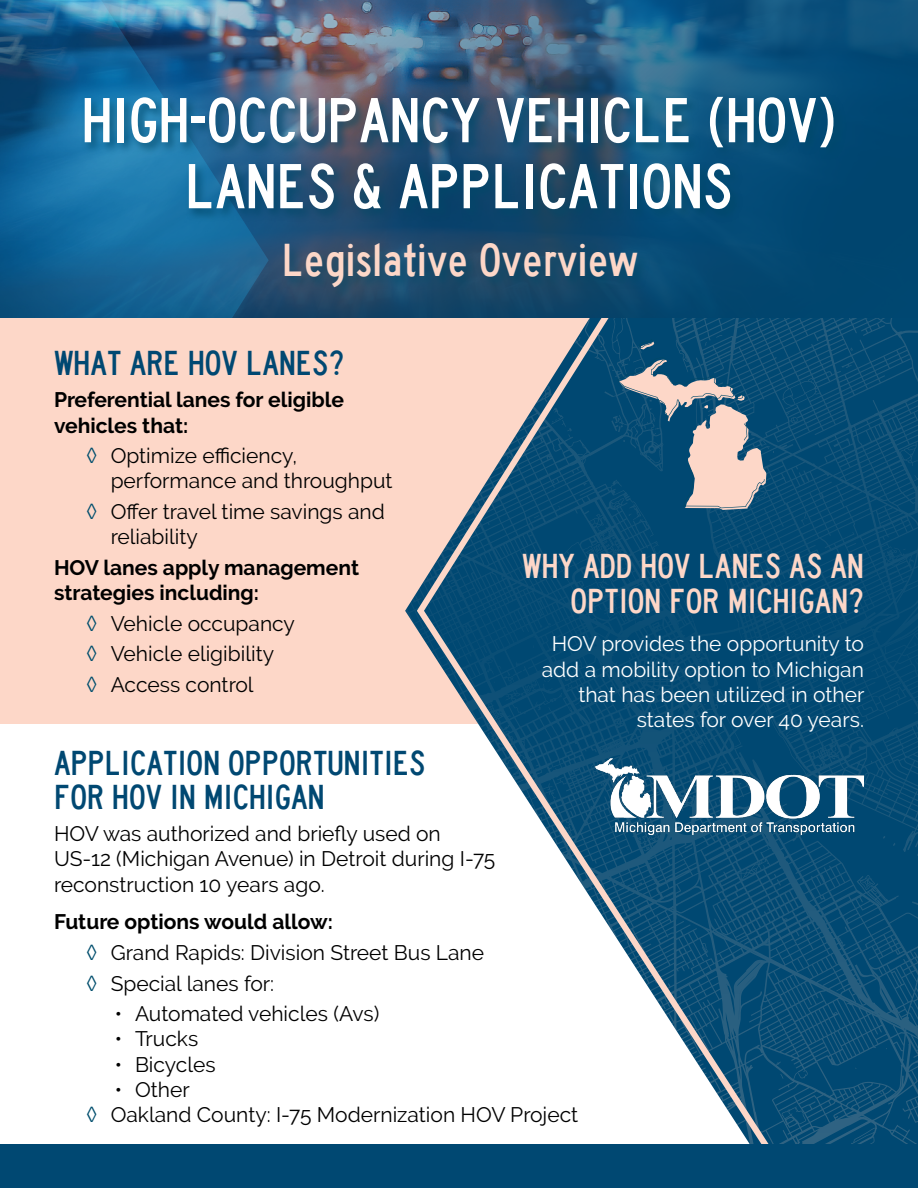
<style>
.page{position:relative;width:918px;height:1188px;background:#fff}
.page>*{position:absolute;margin:0;border:0;box-sizing:border-box;transform-origin:0 0}
.t1{font:66px/66px "Highway Gothic Narrow";color:#fff;text-align:center}
.t2{font:48px "Highway Gothic Narrow";color:#fdd7c8}
.Header_1{font:36px/34.5px "Highway Gothic Narrow";color:#004872}
.Header_Reverse_RA{font:36px/34.5px "Highway Gothic Narrow";color:#fdd7c8;text-align:right}
.Body{font:21px/25.2px "Raleway";color:#000}
.Bullets_1_Reverse{font:700 21px/25.2px "Raleway";color:#000}
.t3{font:21px/25.2px "Raleway";color:#fff;text-align:right}
.s1{color:#004e6d}
</style>
<div class="page">
<div style="left:0;top:233px;width:918px;height:491px;background:#fdd7c8"></div>
<svg style="left:413px;top:318px;width:505px;height:827px"></svg>
<img style="left:269px;top:0;width:649px;height:318px">
<svg style="left:0;top:0;width:269px;height:318px;background:#1d6494"></svg>
<div style="left:0;top:1145px;width:918px;height:43px;background:#004872"></div>
<svg style="left:639px;top:339px;width:15px;height:10px"></svg>
<svg style="left:611px;top:357px;width:155px;height:163px"></svg>
<div style="left:81px;top:94px;width:765px;height:128px;background:#004868;opacity:.75"></div>
<div style="left:282px;top:241px;width:368px;height:60px;background:#004868;opacity:.75"></div>
<img style="left:594px;top:759px;width:270px;height:75px">
<p class="t1" style="left:82px;top:89px;width:756px">HIGH-OCCUPANCY VEHICLE (HOV)<br>LANES &amp; APPLICATIONS</p>
<p class="t2" style="left:282px;top:235px;width:358px">Legislative Overview</p>
<p class="Header_1" style="left:54px;top:347px;width:292px">WHAT ARE HOV LANES?</p>
<p class="Bullets_1_Reverse" style="left:54px;top:387px;width:292px">Preferential lanes for eligible vehicles that:</p>
<p class="Body" style="left:111px;top:443px;width:283px;text-indent:-24px"><span class="s1">◊</span> Optimize efficiency, performance and throughput</p>
<p class="Body" style="left:111px;top:499px;width:276px;text-indent:-24px"><span class="s1">◊</span> Offer travel time savings and reliability</p>
<p class="Bullets_1_Reverse" style="left:54px;top:555px;width:307px">HOV lanes apply management strategies including:</p>
<p class="Body" style="left:86px;top:610px;width:210px"><span class="s1">◊</span> Vehicle occupancy</p>
<p class="Body" style="left:86px;top:641px;width:189px"><span class="s1">◊</span> Vehicle eligibility</p>
<p class="Body" style="left:86px;top:672px;width:169px"><span class="s1">◊</span> Access control</p>
<p class="Header_Reverse_RA" style="left:522px;top:550px;width:343px">WHY ADD HOV LANES AS AN<br>OPTION FOR MICHIGAN?</p>
<p class="t3" style="left:542px;top:631px;width:324px">HOV provides the opportunity to add a mobility option to Michigan that has been utilized in other states for over 40 years.</p>
<p class="Header_1" style="left:54px;top:746px;width:373px">APPLICATION OPPORTUNITIES<br>FOR HOV IN MICHIGAN</p>
<p class="Body" style="left:54px;top:821px;width:443px">HOV was authorized and briefly used on<br>US-12 (Michigan Avenue) in Detroit during I-75 reconstruction 10 years ago.</p>
<p class="Bullets_1_Reverse" style="left:54px;top:910px;width:280px">Future options would allow:</p>
<p class="Body" style="left:86px;top:940px;width:399px"><span class="s1">◊</span> Grand Rapids: Division Street Bus Lane</p>
<p class="Body" style="left:86px;top:971px;width:189px"><span class="s1">◊</span> Special lanes for:</p>
<p class="Body" style="left:115px;top:1001px;width:266px">• Automated vehicles (Avs)</p>
<p class="Body" style="left:115px;top:1026px;width:85px">• Trucks</p>
<p class="Body" style="left:115px;top:1052px;width:102px">• Bicycles</p>
<p class="Body" style="left:115px;top:1077px;width:76px">• Other</p>
<p class="Body" style="left:86px;top:1102px;width:493px"><span class="s1">◊</span> Oakland County: I-75 Modernization HOV Project</p>
</div>
